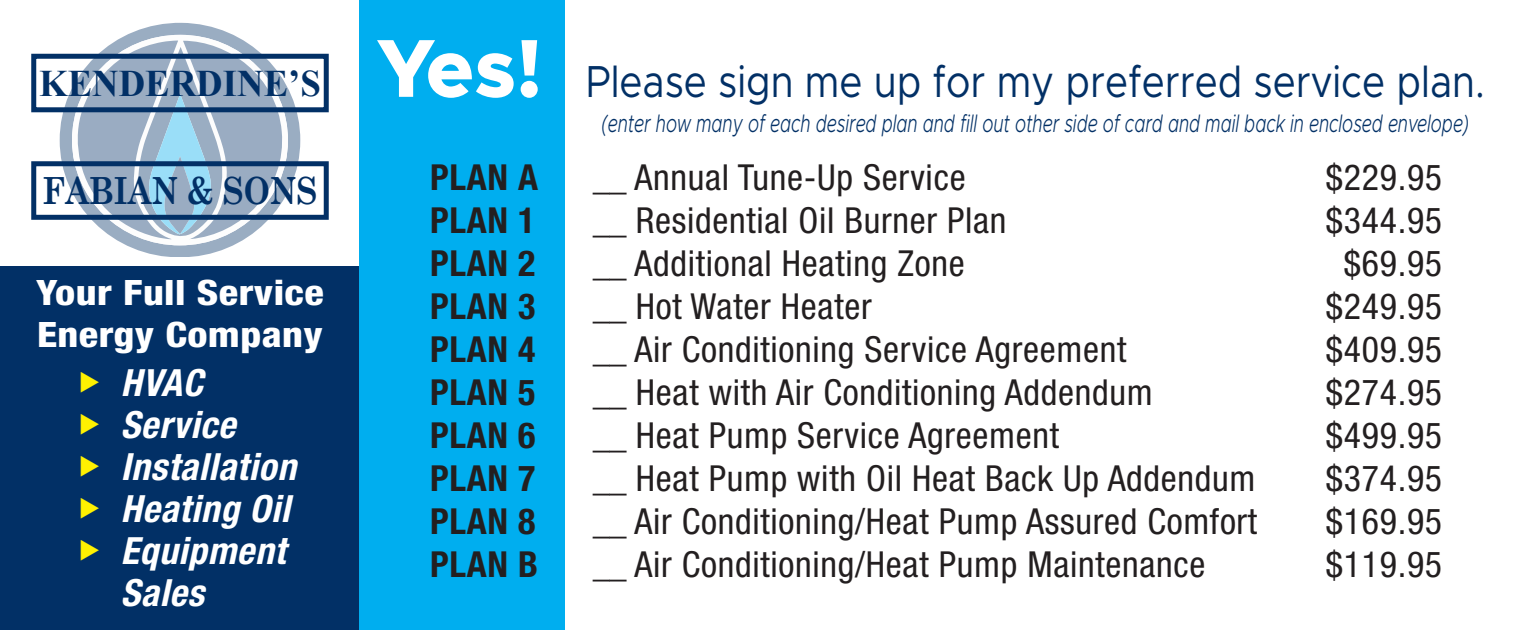
<style>
.page{position:relative;width:1530px;height:630px;background:#fff}
.page>*{position:absolute;margin:0;border:0;box-sizing:border-box;transform-origin:0 0}
.t1{font:800 82.5px "Metropolis";color:#fff}
.t2{font:45px "Metropolis";color:#023066;scale:.86 1}
.t3{font:italic 700 condensed 37.5px/42px "Helvetica Neue";letter-spacing:.02em;color:#fff}
.t4{font:700 37.5px "Times New Roman";color:#023066}
.t5{font:700 37.5px "Century Schoolbook";color:#023066;scale:.84 1}
.t6{font:condensed 36px "Helvetica Neue";letter-spacing:.02em;color:#231f20;scale:.96 1}
.t7{font:condensed 36px "Helvetica Neue";letter-spacing:.02em;color:#231f20}
.t8{font:700 condensed 36px "Helvetica Neue";letter-spacing:.02em;color:#231f20}
.t9{font:800 condensed 35px/42px "Helvetica Neue";letter-spacing:.01em;color:#fff;scale:1.15 1}
.t10{font:italic 300 25px "Metropolis";color:#023066;scale:.7 1}
.s1{color:#fff101}
</style>
<div class="page">
<svg style="left:60px;top:23px;width:240px;height:234px"></svg>
<svg style="left:72px;top:35px;width:216px;height:210px"></svg>
<svg style="left:73px;top:40px;width:214px;height:200px"></svg>
<div style="left:0;top:266px;width:359px;height:364px;background:#023066"></div>
<div style="left:31px;top:54px;width:298px;height:58px;border:5px solid #023066"></div>
<div style="left:31px;top:161px;width:298px;height:59px;border:5px solid #023066"></div>
<div style="left:359px;top:0;width:205px;height:630px;background:#00aeef"></div>
<p class="t4" style="left:39px;top:57px;width:283px">KENDERDINE’S</p>
<p class="t5" style="left:43px;top:162px;width:329px">FABIAN &amp; SONS</p>
<p class="t9" style="left:36px;top:271px;width:251px">Your Full Service<br>Energy Company</p>
<p class="t3" style="left:79px;top:361px;width:126px"><span class="s1">◆</span> HVAC</p>
<p class="t3" style="left:79px;top:403px;width:158px"><span class="s1">◆</span> Service</p>
<p class="t3" style="left:79px;top:445px;width:219px"><span class="s1">◆</span> Installation</p>
<p class="t3" style="left:79px;top:487px;width:213px"><span class="s1">◆</span> Heating Oil</p>
<p class="t3" style="left:121px;top:529px;width:166px;text-indent:-42px"><span class="s1">◆</span> Equipment<br>Sales</p>
<h1 class="t1" style="left:377px;top:16px;width:167px">Yes!</h1>
<p class="t2" style="left:586px;top:53px;width:1047px">Please sign me up for my preferred service plan.</p>
<p class="t10" style="left:602px;top:108px;width:1241px">(enter how many of each desired plan and fill out other side of card and mail back in enclosed envelope)</p>
<p class="t8" style="left:430px;top:155px;width:109px">PLAN A</p>
<p class="t6" style="left:593px;top:156px;width:390px">__ Annual Tune-Up Service</p>
<p class="t7" style="left:1326px;top:156px;width:118px">$229.95</p>
<p class="t8" style="left:430px;top:198px;width:107px">PLAN 1</p>
<p class="t6" style="left:593px;top:199px;width:433px">__ Residential Oil Burner Plan</p>
<p class="t7" style="left:1326px;top:199px;width:118px">$344.95</p>
<p class="t8" style="left:430px;top:241px;width:107px">PLAN 2</p>
<p class="t6" style="left:593px;top:242px;width:389px">__ Additional Heating Zone</p>
<p class="t7" style="left:1344px;top:242px;width:100px">$69.95</p>
<p class="t8" style="left:430px;top:284px;width:107px">PLAN 3</p>
<p class="t6" style="left:593px;top:285px;width:292px">__ Hot Water Heater</p>
<p class="t7" style="left:1326px;top:285px;width:118px">$249.95</p>
<p class="t8" style="left:430px;top:327px;width:107px">PLAN 4</p>
<p class="t6" style="left:593px;top:329px;width:557px">__ Air Conditioning Service Agreement</p>
<p class="t7" style="left:1326px;top:329px;width:118px">$409.95</p>
<p class="t8" style="left:430px;top:371px;width:107px">PLAN 5</p>
<p class="t6" style="left:593px;top:372px;width:585px">__ Heat with Air Conditioning Addendum</p>
<p class="t7" style="left:1326px;top:372px;width:118px">$274.95</p>
<p class="t8" style="left:430px;top:414px;width:107px">PLAN 6</p>
<p class="t6" style="left:593px;top:415px;width:487px">__ Heat Pump Service Agreement</p>
<p class="t7" style="left:1326px;top:415px;width:118px">$499.95</p>
<p class="t8" style="left:430px;top:457px;width:107px">PLAN 7</p>
<p class="t6" style="left:593px;top:458px;width:692px">__ Heat Pump with Oil Heat Back Up Addendum</p>
<p class="t7" style="left:1326px;top:458px;width:118px">$374.95</p>
<p class="t8" style="left:430px;top:500px;width:107px">PLAN 8</p>
<p class="t6" style="left:593px;top:501px;width:694px">__ Air Conditioning/Heat Pump Assured Comfort</p>
<p class="t7" style="left:1326px;top:501px;width:118px">$169.95</p>
<p class="t8" style="left:430px;top:543px;width:109px">PLAN B</p>
<p class="t6" style="left:593px;top:544px;width:640px">__ Air Conditioning/Heat Pump Maintenance</p>
<p class="t7" style="left:1326px;top:544px;width:118px">$119.95</p>
</div>
